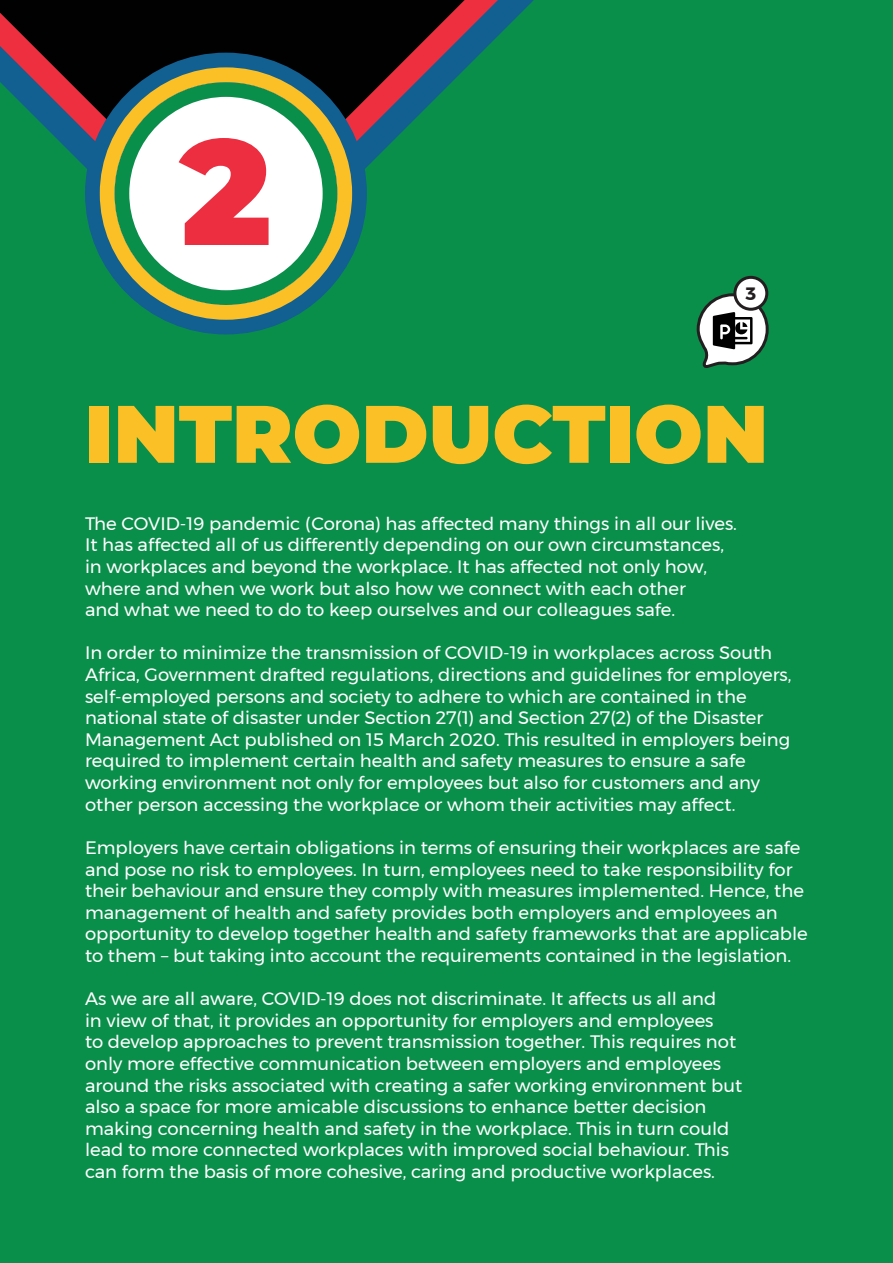
<style>
.page{position:relative;width:893px;height:1263px;background:#0a8f4b}
.page>*{position:absolute;margin:0;border:0;box-sizing:border-box;transform-origin:0 0}
.t1{font:900 149.4px "Montserrat";color:#ed2e40}
.t2{font:900 81.3px "Montserrat";color:#fbc026}
.t3{font:18px/21.6px "Montserrat";color:#fff}
.t4{font:700 17.85px "Montserrat";color:#231f20}
</style>
<div class="page">
<svg style="left:94px;top:243px;width:264px;height:28px"></svg>
<svg style="left:0;top:0;width:534px;height:208px"></svg>
<div style="left:115px;top:82px;width:222px;height:223px;background:#fff;border-radius:50%"></div>
<div style="left:115px;top:82px;width:222px;height:223px;border:15px solid #0a8f4b;border-radius:50%"></div>
<div style="left:85px;top:53px;width:282px;height:281px;border:29px solid #125f92;border-radius:50%"></div>
<div style="left:100px;top:67px;width:252px;height:253px;border:15px solid #fbc026;border-radius:50%"></div>
<svg style="left:696px;top:292px;width:73px;height:76px"></svg>
<div style="left:735px;top:277px;width:32px;height:32px;background:#fff;border-radius:50%"></div>
<div style="left:733px;top:276px;width:35px;height:35px;border:3px solid #231f20;border-radius:50%"></div>
<p class="t1" style="left:181px;top:80px;width:92px">2</p>
<p class="t4" style="left:745px;top:279px;width:12px">3</p>
<p class="t2" style="left:85px;top:373px;width:685px">INTRODUCTION</p>
<p class="t3" style="left:85px;top:512px;width:653px">The COVID-19 pandemic (Corona) has affected many things in all our lives.<br>It has affected all of us differently depending on our own circumstances, in workplaces and beyond the workplace. It has affected not only how, where and when we work but also how we connect with each other<br>and what we need to do to keep ourselves and our colleagues safe.</p>
<p class="t3" style="left:85px;top:642px;width:708px">In order to minimize the transmission of COVID-19 in workplaces across South Africa, Government drafted regulations, directions and guidelines for employers, self-employed persons and society to adhere to which are contained in the national state of disaster under Section 27(1) and Section 27(2) of the Disaster Management Act published on 15 March 2020. This resulted in employers being required to implement certain health and safety measures to ensure a safe working environment not only for employees but also for customers and any other person accessing the workplace or whom their activities may affect.</p>
<p class="t3" style="left:85px;top:836px;width:724px">Employers have certain obligations in terms of ensuring their workplaces are safe and pose no risk to employees. In turn, employees need to take responsibility for their behaviour and ensure they comply with measures implemented. Hence, the management of health and safety provides both employers and employees an opportunity to develop together health and safety frameworks that are applicable to them – but taking into account the requirements contained in the legislation.</p>
<p class="t3" style="left:85px;top:988px;width:659px">As we are all aware, COVID-19 does not discriminate. It affects us all and<br>in view of that, it provides an opportunity for employers and employees<br>to develop approaches to prevent transmission together. This requires not only more effective communication between employers and employees around the risks associated with creating a safer working environment but also a space for more amicable discussions to enhance better decision making concerning health and safety in the workplace. This in turn could lead to more connected workplaces with improved social behaviour. This can form the basis of more cohesive, caring and productive workplaces.</p>
</div>
